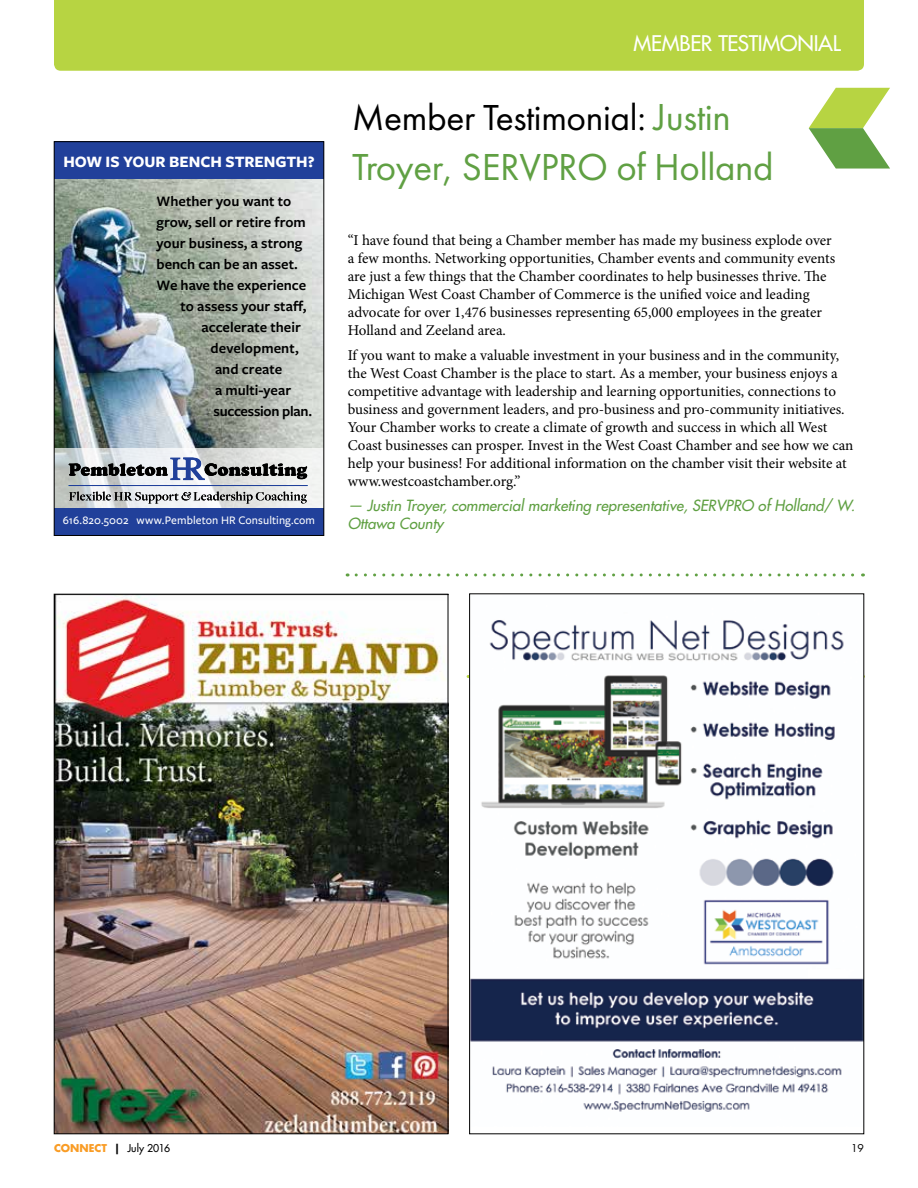
<style>
.page{position:relative;width:918px;height:1188px;background:#fff}
.page>*{position:absolute;margin:0;border:0;box-sizing:border-box;transform-origin:0 0}
.t1{font:39px "Futura PT";letter-spacing:-.01em;color:#60a043}
.t2{font:37.5px "Futura PT";letter-spacing:-.01em;color:#000}
.t3{font:21px "Futura";letter-spacing:-.015em;color:#fff}
.t4{font:700 16.5px "Freight Sans Pro";letter-spacing:-.005em;color:#fff}
.t5{font:15px/18px "Minion Pro";letter-spacing:-.005em;color:#000}
.t6{font:600 15px "Freight Sans Pro";color:#000}
.t7{font:italic 15px/18px "Futura";color:#60a043}
.t8{font:600 15px "Freight Sans Pro";letter-spacing:-.02em;color:#000}
.t9{font:500 12px "Freight Sans Pro";letter-spacing:.005em;color:#fff}
.t10{font:10.5px "Futura";color:#000}
.t11{font:10.5px "Futura";color:#000}
.s1{font-size:39px;color:#60a043}
.s2{font-weight:700;color:#f99c25}
.s3{font-weight:700}
</style>
<div class="page">
<div style="left:54px;top:0;width:810px;height:71px;background:#b7d442"></div>
<svg style="left:809px;top:88px;width:81px;height:81px"></svg>
<img style="left:56px;top:179px;width:266px;height:270px">
<svg style="left:56px;top:449px;width:266px;height:59px"></svg>
<div style="left:54px;top:142px;width:270px;height:37px;background:#21409a"></div>
<div style="left:54px;top:508px;width:270px;height:27px;background:#21409a"></div>
<svg style="left:69px;top:457px;width:238px;height:24px;background:#999ea4"></svg>
<svg style="left:69px;top:492px;width:238px;height:12px"></svg>
<hr style="left:69px;top:485px;width:239px;height:1px;background:#21409a">
<div style="left:54px;top:141px;width:270px;height:395px;border:1px solid #000"></div>
<img style="left:56px;top:596px;width:390px;height:536px">
<img style="left:471px;top:620px;width:391px;height:492px">
<svg style="left:356px;top:573px;width:507px;height:3px"></svg>
<p class="t4" style="left:63px;top:150px;width:253px">HOW IS YOUR BENCH STRENGTH?</p>
<p class="t6" style="left:157px;top:191px;width:136px">Whether you want to</p>
<p class="t6" style="left:157px;top:212px;width:151px">grow, sell or retire from</p>
<p class="t6" style="left:157px;top:233px;width:147px">your business, a strong</p>
<p class="t6" style="left:157px;top:254px;width:143px">bench can be an asset.</p>
<p class="t6" style="left:157px;top:275px;width:151px">We have the experience</p>
<p class="t6" style="left:181px;top:296px;width:127px">to assess your staff,</p>
<p class="t6" style="left:202px;top:317px;width:101px">accelerate their</p>
<p class="t6" style="left:211px;top:338px;width:90px">development,</p>
<p class="t6" style="left:215px;top:359px;width:69px">and create</p>
<p class="t6" style="left:215px;top:380px;width:78px">a multi-year</p>
<p class="t8" style="left:214px;top:401px;width:100px">succession plan.</p>
<p class="t9" style="left:63px;top:512px;width:254px">616.820.5002 www.Pembleton HR Consulting.com</p>
<h3 class="t3" style="left:634px;top:30px;width:209px">MEMBER TESTIMONIAL</h3>
<h2 class="t2" style="left:352px;top:95px;width:380px">Member Testimonial: <span class="s1">Justin</span></h2>
<h1 class="t1" style="left:352px;top:143px;width:423px">Troyer, SERVPRO of Holland</h1>
<p class="t5" style="left:348px;top:232px;width:489px">“I have found that being a Chamber member has made my business explode over a few months. Networking opportunities, Chamber events and community events are just a few things that the Chamber coordinates to help businesses thrive. The Michigan West Coast Chamber of Commerce is the unified voice and leading advocate for over 1,476 businesses representing 65,000 employees in the greater Holland and Zeeland area.</p>
<p class="t5" style="left:348px;top:346px;width:507px">If you want to make a valuable investment in your business and in the community, the West Coast Chamber is the place to start. As a member, your business enjoys a competitive advantage with leadership and learning opportunities, connections to business and government leaders, and pro-business and pro-community initiatives.<br>Your Chamber works to create a climate of growth and success in which all West Coast businesses can prosper. Invest in the West Coast Chamber and see how we can help your business! For additional information on the chamber visit their website at www.westcoastchamber.org.”</p>
<p class="t7" style="left:348px;top:496px;width:509px">— Justin Troyer, commercial marketing representative, SERVPRO of Holland/ W.<br>Ottawa County</p>
<p class="t10" style="left:54px;top:1142px;width:118px"><span class="s2">CONNECT</span> <span class="s3">|</span> July 2016</p>
<p class="t11" style="left:851px;top:1142px;width:14px">19</p>
</div>
